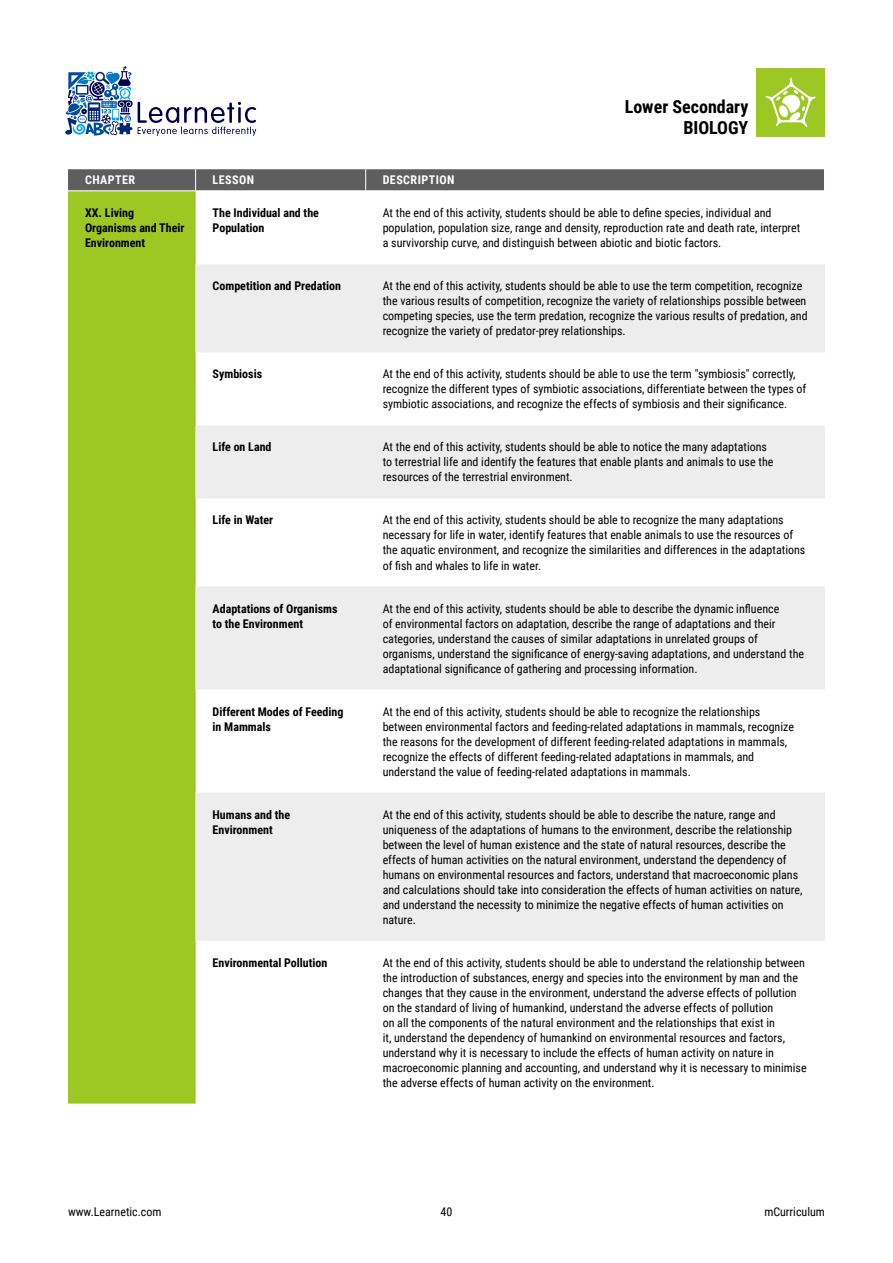
<style>
.page{position:relative;width:893px;height:1263px;background:#fff}
.page>*{position:absolute;margin:0;border:0;box-sizing:border-box;transform-origin:0 0}
.t1{font:700 18px/21.6px "Roboto Condensed";color:#000;text-align:right}
.t2{font:12px/15px "Roboto Condensed";color:#000}
.t3{font:700 12px/15px "Roboto Condensed";color:#000}
.t4{font:700 12px "Roboto Condensed";letter-spacing:.04em;color:#fff}
</style>
<div class="page">
<svg style="left:65px;top:66px;width:191px;height:70px"></svg>
<svg style="left:757px;top:68px;width:68px;height:68px;background:#accf44"></svg>
<div style="left:68px;top:191px;width:128px;height:912px;background:#9dc722"></div>
<svg style="left:196px;top:264px;width:629px;height:676px;fill:#ededed"></svg>
<div style="left:68px;top:169px;width:756px;height:21px;background:#5f5e5e"></div>
<p class="t4" style="left:85px;top:172px;width:52px">CHAPTER</p>
<p class="t4" style="left:213px;top:172px;width:43px">LESSON</p>
<p class="t4" style="left:383px;top:172px;width:73px">DESCRIPTION</p>
<h1 class="t1" style="left:625px;top:95px;width:125px">Lower Secondary<br>BIOLOGY</h1>
<p class="t3" style="left:85px;top:205px;width:101px">XX. Living<br>Organisms and Their<br>Environment</p>
<p class="t3" style="left:213px;top:205px;width:108px">The Individual and the<br>Population</p>
<p class="t2" style="left:383px;top:205px;width:419px">At the end of this activity, students should be able to define species, individual and population, population size, range and density, reproduction rate and death rate, interpret a survivorship curve, and distinguish between abiotic and biotic factors.</p>
<p class="t3" style="left:213px;top:278px;width:130px">Competition and Predation</p>
<p class="t2" style="left:383px;top:278px;width:426px">At the end of this activity, students should be able to use the term competition, recognize the various results of competition, recognize the variety of relationships possible between competing species, use the term predation, recognize the various results of predation, and recognize the variety of predator-prey relationships.</p>
<p class="t3" style="left:213px;top:366px;width:51px">Symbiosis</p>
<p class="t2" style="left:383px;top:366px;width:425px">At the end of this activity, students should be able to use the term "symbiosis" correctly, recognize the different types of symbiotic associations, differentiate between the types of symbiotic associations, and recognize the effects of symbiosis and their significance.</p>
<p class="t3" style="left:213px;top:439px;width:60px">Life on Land</p>
<p class="t2" style="left:383px;top:439px;width:392px">At the end of this activity, students should be able to notice the many adaptations to terrestrial life and identify the features that enable plants and animals to use the resources of the terrestrial environment.</p>
<p class="t3" style="left:213px;top:512px;width:62px">Life in Water</p>
<p class="t2" style="left:383px;top:512px;width:424px">At the end of this activity, students should be able to recognize the many adaptations necessary for life in water, identify features that enable animals to use the resources of the aquatic environment, and recognize the similarities and differences in the adaptations of fish and whales to life in water.</p>
<p class="t3" style="left:213px;top:600px;width:127px">Adaptations of Organisms to the Environment</p>
<p class="t2" style="left:383px;top:600px;width:423px">At the end of this activity, students should be able to describe the dynamic influence<br>of environmental factors on adaptation, describe the range of adaptations and their categories, understand the causes of similar adaptations in unrelated groups of organisms, understand the significance of energy-saving adaptations, and understand the adaptational significance of gathering and processing information.</p>
<p class="t3" style="left:213px;top:703px;width:132px">Different Modes of Feeding in Mammals</p>
<p class="t2" style="left:383px;top:703px;width:413px">At the end of this activity, students should be able to recognize the relationships between environmental factors and feeding-related adaptations in mammals, recognize the reasons for the development of different feeding-related adaptations in mammals, recognize the effects of different feeding-related adaptations in mammals, and understand the value of feeding-related adaptations in mammals.</p>
<p class="t3" style="left:213px;top:806px;width:79px">Humans and the<br>Environment</p>
<p class="t2" style="left:383px;top:806px;width:421px">At the end of this activity, students should be able to describe the nature, range and uniqueness of the adaptations of humans to the environment, describe the relationship between the level of human existence and the state of natural resources, describe the effects of human activities on the natural environment, understand the dependency of humans on environmental resources and factors, understand that macroeconomic plans and calculations should take into consideration the effects of human activities on nature, and understand the necessity to minimize the negative effects of human activities on nature.</p>
<p class="t3" style="left:213px;top:954px;width:116px">Environmental Pollution</p>
<p class="t2" style="left:383px;top:954px;width:425px">At the end of this activity, students should be able to understand the relationship between the introduction of substances, energy and species into the environment by man and the changes that they cause in the environment, understand the adverse effects of pollution on the standard of living of humankind, understand the adverse effects of pollution<br>on all the components of the natural environment and the relationships that exist in<br>it, understand the dependency of humankind on environmental resources and factors, understand why it is necessary to include the effects of human activity on nature in macroeconomic planning and accounting, and understand why it is necessary to minimise the adverse effects of human activity on the environment.</p>
<p class="t2" style="left:68px;top:1203px;width:95px">www.Learnetic.com</p>
<p class="t2" style="left:441px;top:1203px;width:13px">40</p>
<p class="t2" style="left:764px;top:1203px;width:62px">mCurriculum</p>
</div>
